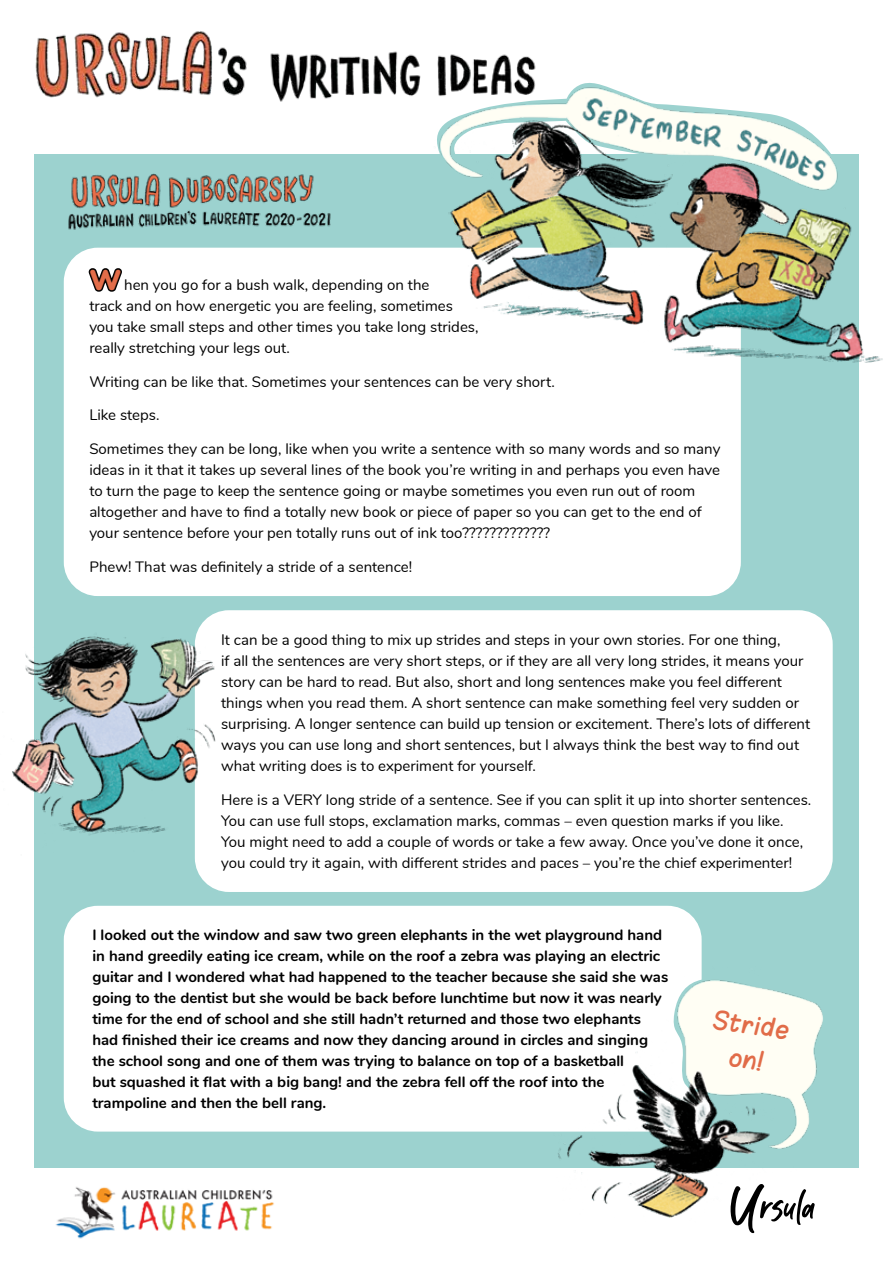
<style>
.page{position:relative;width:893px;height:1263px;background:#fff}
.page>*{position:absolute;margin:0;border:0;box-sizing:border-box;transform-origin:0 0}
.t1{font:57.6px "Kabut Hitam";color:#000}
.t2{font:19.5px/34.3px "Blokletters Viltstift";color:#e16c48;text-align:center}
.t3{font:15px/21px "Nunito";color:#000}
.t4{font:700 15px/21px "Nunito";color:#000}
.s1{font-weight:900;font-size:28.5px}
.s2{font-size:75.6px}
</style>
<div class="page">
<div style="left:34px;top:154px;width:825px;height:1013px;background:#9cd2cf"></div>
<div style="left:64px;top:248px;width:677px;height:348px;background:#fff;border-radius:34px"></div>
<img style="left:55px;top:1187px;width:219px;height:52px">
<div style="left:195px;top:610px;width:638px;height:282px;background:#fff;border-radius:34px"></div>
<div style="left:64px;top:906px;width:638px;height:225px;background:#fff;border-radius:34px"></div>
<img style="left:542px;top:961px;width:307px;height:257px">
<img style="left:430px;top:83px;width:453px;height:293px">
<img style="left:12px;top:610px;width:242px;height:266px">
<img style="left:35px;top:31px;width:212px;height:67px">
<img style="left:270px;top:51px;width:272px;height:56px">
<img style="left:68px;top:173px;width:263px;height:57px">
<p class="t3" style="left:89px;top:273px;width:391px"><span class="s1">W</span> hen you go for a bush walk, depending on the<br>track and on how energetic you are feeling, sometimes you take small steps and other times you take long strides, really stretching your legs out.</p>
<p class="t3" style="left:89px;top:370px;width:467px">Writing can be like that. Sometimes your sentences can be very short.</p>
<p class="t3" style="left:89px;top:404px;width:72px">Like steps.</p>
<p class="t3" style="left:89px;top:438px;width:633px">Sometimes they can be long, like when you write a sentence with so many words and so many ideas in it that it takes up several lines of the book you’re writing in and perhaps you even have to turn the page to keep the sentence going or maybe sometimes you even run out of room altogether and have to find a totally new book or piece of paper so you can get to the end of your sentence before your pen totally runs out of ink too?????????????</p>
<p class="t3" style="left:89px;top:555px;width:324px">Phew! That was definitely a stride of a sentence!</p>
<p class="t3" style="left:221px;top:628px;width:591px">It can be a good thing to mix up strides and steps in your own stories. For one thing,<br>if all the sentences are very short steps, or if they are all very long strides, it means your story can be hard to read. But also, short and long sentences make you feel different things when you read them. A short sentence can make something feel very sudden or surprising. A longer sentence can build up tension or excitement. There’s lots of different ways you can use long and short sentences, but I always think the best way to find out what writing does is to experiment for yourself.</p>
<p class="t3" style="left:221px;top:788px;width:592px">Here is a VERY long stride of a sentence. See if you can split it up into shorter sentences.<br>You can use full stops, exclamation marks, commas – even question marks if you like.<br>You might need to add a couple of words or take a few away. Once you’ve done it once, you could try it again, with different strides and paces – you’re the chief experimenter!</p>
<p class="t4" style="left:92px;top:924px;width:577px">I looked out the window and saw two green elephants in the wet playground hand in hand greedily eating ice cream, while on the roof a zebra was playing an electric guitar and I wondered what had happened to the teacher because she said she was going to the dentist but she would be back before lunchtime but now it was nearly time for the end of school and she still hadn’t returned and those two elephants had finished their ice creams and now they dancing around in circles and singing the school song and one of them was trying to balance on top of a basketball<br>but squashed it flat with a big bang! and the zebra fell off the roof into the trampoline and then the bell rang.</p>
<h2 class="t2" style="left:716px;top:1003px;width:78px;rotate:8deg">Stride on!</h2>
<h1 class="t1" style="left:732px;top:1178px;width:85px"><span class="s2">U</span>rsula</h1>
</div>
